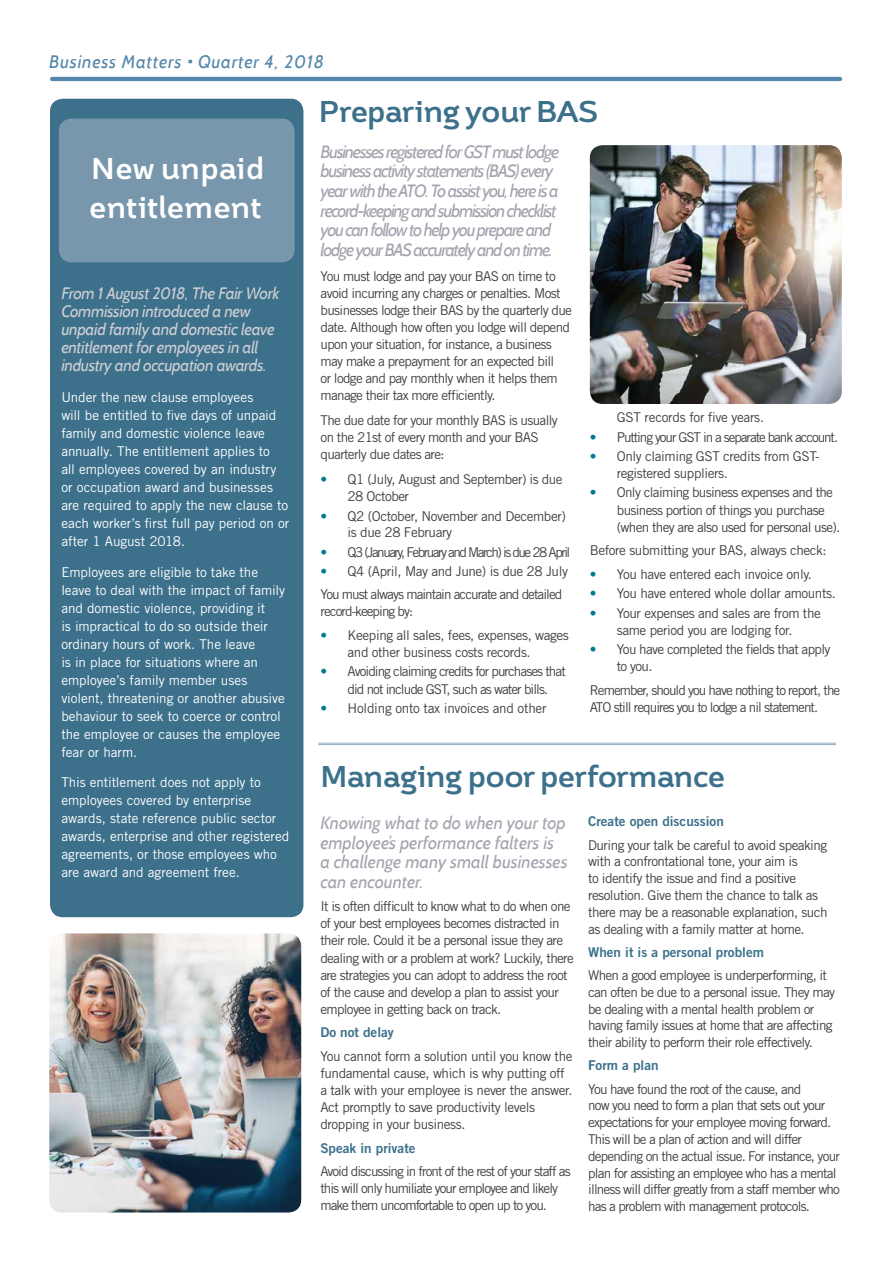
<style>
.page{position:relative;width:893px;height:1263px;background:#fff}
.page>*{position:absolute;margin:0;border:0;box-sizing:border-box;transform-origin:0 0}
.t1{font:700 30px "Brisko Sans";letter-spacing:-.02em;color:#3c708b}
.t2{font:700 30px/39px "Brisko Sans";letter-spacing:.01em;color:#fff}
.t3{font:italic 18px "Cabin";letter-spacing:.045em;color:#5487aa}
.t4{font:italic 17.7px/19.5px "Cabin";letter-spacing:-.07em;color:#a2a4ae}
.t5{font:italic 17.7px/19.5px "Cabin";color:#a2a4ae}
.t6{font:italic 16.5px/18px "Cabin";letter-spacing:-.02em;color:#ceced3}
.t7{font:13.5px/16.8px "Trade Gothic LT Std";letter-spacing:-.05em;color:#414042}
.t8{font:13.5px/18px "Trade Gothic LT Std";letter-spacing:-.005em;color:#fff}
.t9{font:13.5px/17.1px "Trade Gothic LT Std";letter-spacing:-.03em;color:#414042}
.t10{font:13.5px/17.1px "Trade Gothic LT Std";letter-spacing:-.07em;color:#414042}
.t11{font:13.5px "Trade Gothic LT Std Bd 2";color:#3c708b}
.t12{font:13.5px "Trade Gothic LT Std";letter-spacing:-.02em;color:#414042}
.t13{font:13.5px "Trade Gothic LT Std";letter-spacing:-.11em;color:#414042}
.t14{font:13.5px "Trade Gothic LT Std";letter-spacing:-.08em;color:#414042}
.s1{color:#007b92}
</style>
<div class="page">
<img style="left:590px;top:145px;width:252px;height:259px">
<div style="left:50px;top:99px;width:253px;height:818px;background:#3c708b;border-radius:13px"></div>
<div style="left:59px;top:119px;width:236px;height:143px;background:#7897ac;border-radius:13px"></div>
<hr style="left:52px;top:77px;width:788px;height:4px;background:#5487aa">
<hr style="left:318px;top:744px;width:518px;height:1px;background:#92acc5">
<hr style="left:318px;top:743px;width:518px;height:1px;background:#92acc5">
<img style="left:49px;top:933px;width:252px;height:279px">
<h2 class="t3" style="left:49px;top:51px;width:276px">Business Matters Quarter 4, 2018</h2>
<h1 class="t2" style="left:90px;top:149px;width:176px">New unpaid entitlement</h1>
<p class="t6" style="left:61px;top:284px;width:220px">From 1 August 2018, The Fair Work<br>Commission introduced a new unpaid family and domestic leave entitlement for employees in all industry and occupation awards.</p>
<p class="t8" style="left:61px;top:388px;width:230px">Under the new clause employees<br>will be entitled to five days of unpaid family and domestic violence leave annually. The entitlement applies to<br>all employees covered by an industry or occupation award and businesses are required to apply the new clause to each worker’s first full pay period on or after 1 August 2018.</p>
<p class="t8" style="left:61px;top:563px;width:225px">Employees are eligible to take the leave to deal with the impact of family and domestic violence, providing it<br>is impractical to do so outside their ordinary hours of work. The leave<br>is in place for situations where an employee’s family member uses violent, threatening or another abusive behaviour to seek to coerce or control the employee or causes the employee fear or harm.</p>
<p class="t8" style="left:61px;top:773px;width:230px">This entitlement does not apply to employees covered by enterprise awards, state reference public sector awards, enterprise and other registered agreements, or those employees who are award and agreement free.</p>
<h1 class="t1" style="left:319px;top:92px;width:280px">Preparing your BAS</h1>
<p class="t4" style="left:321px;top:142px;width:240px">Businesses registered for GST must lodge business activity statements (BAS) every year with the ATO. To assist you, here is a record-keeping and submission checklist you can follow to help you prepare and lodge your BAS accurately and on time.</p>
<p class="t7" style="left:321px;top:267px;width:253px">You must lodge and pay your BAS on time to avoid incurring any charges or penalties. Most businesses lodge their BAS by the quarterly due date. Although how often you lodge will depend upon your situation, for instance, a business may make a prepayment for an expected bill<br>or lodge and pay monthly when it helps them manage their tax more efficiently.</p>
<p class="t7" style="left:321px;top:412px;width:239px">The due date for your monthly BAS is usually on the 21st of every month and your BAS quarterly due dates are:</p>
<p class="t7" style="left:348px;top:471px;width:216px;text-indent:-27px"><span class="s1">•</span> Q1 (July, August and September) is due<br>28 October</p>
<p class="t9" style="left:348px;top:507px;width:220px;text-indent:-27px"><span class="s1">•</span> Q2 (October, November and December) is due 28 February</p>
<p class="t13" style="left:321px;top:544px;width:251px"><span class="s1">•</span> Q3 (January, February and March) is due 28 April</p>
<p class="t10" style="left:321px;top:559px;width:249px;line-height:23.5px"><span class="s1">•</span> Q4 (April, May and June) is due 28 July<br>You must always maintain accurate and detailed</p>
<p class="t10" style="left:321px;top:603px;width:94px">record-keeping by:</p>
<p class="t9" style="left:348px;top:626px;width:223px;text-indent:-27px"><span class="s1">•</span> Keeping all sales, fees, expenses, wages and other business costs records.</p>
<p class="t10" style="left:348px;top:663px;width:220px;text-indent:-27px"><span class="s1">•</span> Avoiding claiming credits for purchases that did not include GST, such as water bills.</p>
<p class="t12" style="left:321px;top:700px;width:227px"><span class="s1">•</span> Holding onto tax invoices and other</p>
<p class="t12" style="left:617px;top:409px;width:149px">GST records for five years.</p>
<p class="t14" style="left:590px;top:429px;width:250px"><span class="s1">•</span> Putting your GST in a separate bank account.</p>
<p class="t9" style="left:617px;top:447px;width:204px;text-indent:-27px"><span class="s1">•</span> Only claiming GST credits from GST&shy;registered suppliers.</p>
<p class="t7" style="left:617px;top:484px;width:225px;text-indent:-27px"><span class="s1">•</span> Only claiming business expenses and the business portion of things you purchase (when they are also used for personal use).</p>
<p class="t9" style="left:590px;top:542px;width:238px">Before submitting your BAS, always check:</p>
<p class="t9" style="left:590px;top:565px;width:224px"><span class="s1">•</span> You have entered each invoice only.</p>
<p class="t9" style="left:590px;top:585px;width:248px"><span class="s1">•</span> You have entered whole dollar amounts.</p>
<p class="t9" style="left:590px;top:604px;width:233px;text-align:center"><span class="s1">•</span> Your expenses and sales are from the same period you are lodging for.</p>
<p class="t7" style="left:617px;top:640px;width:215px;text-indent:-27px"><span class="s1">•</span> You have completed the fields that apply to you.</p>
<p class="t10" style="left:590px;top:681px;width:252px">Remember, should you have nothing to report, the<br>ATO still requires you to lodge a nil statement.</p>
<h1 class="t1" style="left:320px;top:758px;width:405px">Managing poor performance</h1>
<h3 class="t5" style="left:320px;top:813px;width:249px">Knowing what to do when your top employee’s performance falters is a challenge many small businesses can encounter.</h3>
<p class="t7" style="left:320px;top:898px;width:255px">It is often difficult to know what to do when one of your best employees becomes distracted in their role. Could it be a personal issue they are dealing with or a problem at work? Luckily, there are strategies you can adopt to address the root of the cause and develop a plan to assist your employee in getting back on track.</p>
<p class="t11" style="left:320px;top:1024px;width:75px">Do not delay</p>
<p class="t9" style="left:320px;top:1047px;width:254px">You cannot form a solution until you know the fundamental cause, which is why putting off a talk with your employee is never the answer.<br>Act promptly to save productivity levels dropping in your business.</p>
<p class="t11" style="left:320px;top:1139px;width:97px">Speak in private</p>
<p class="t10" style="left:320px;top:1163px;width:252px">Avoid discussing in front of the rest of your staff as this will only humiliate your employee and likely make them uncomfortable to open up to you.</p>
<p class="t11" style="left:588px;top:813px;width:137px">Create open discussion</p>
<p class="t7" style="left:588px;top:836px;width:241px">During your talk be careful to avoid speaking with a confrontational tone, your aim is<br>to identify the issue and find a positive resolution. Give them the chance to talk as there may be a reasonable explanation, such as dealing with a family matter at home.</p>
<p class="t11" style="left:588px;top:943px;width:177px">When it is a personal problem</p>
<p class="t7" style="left:588px;top:966px;width:249px">When a good employee is underperforming, it can often be due to a personal issue. They may be dealing with a mental health problem or having family issues at home that are affecting their ability to perform their role effectively.</p>
<p class="t11" style="left:588px;top:1057px;width:72px">Form a plan</p>
<p class="t7" style="left:588px;top:1080px;width:253px">You have found the root of the cause, and<br>now you need to form a plan that sets out your expectations for your employee moving forward.<br>This will be a plan of action and will differ depending on the actual issue. For instance, your plan for assisting an employee who has a mental illness will differ greatly from a staff member who has a problem with management protocols.</p>
</div>
